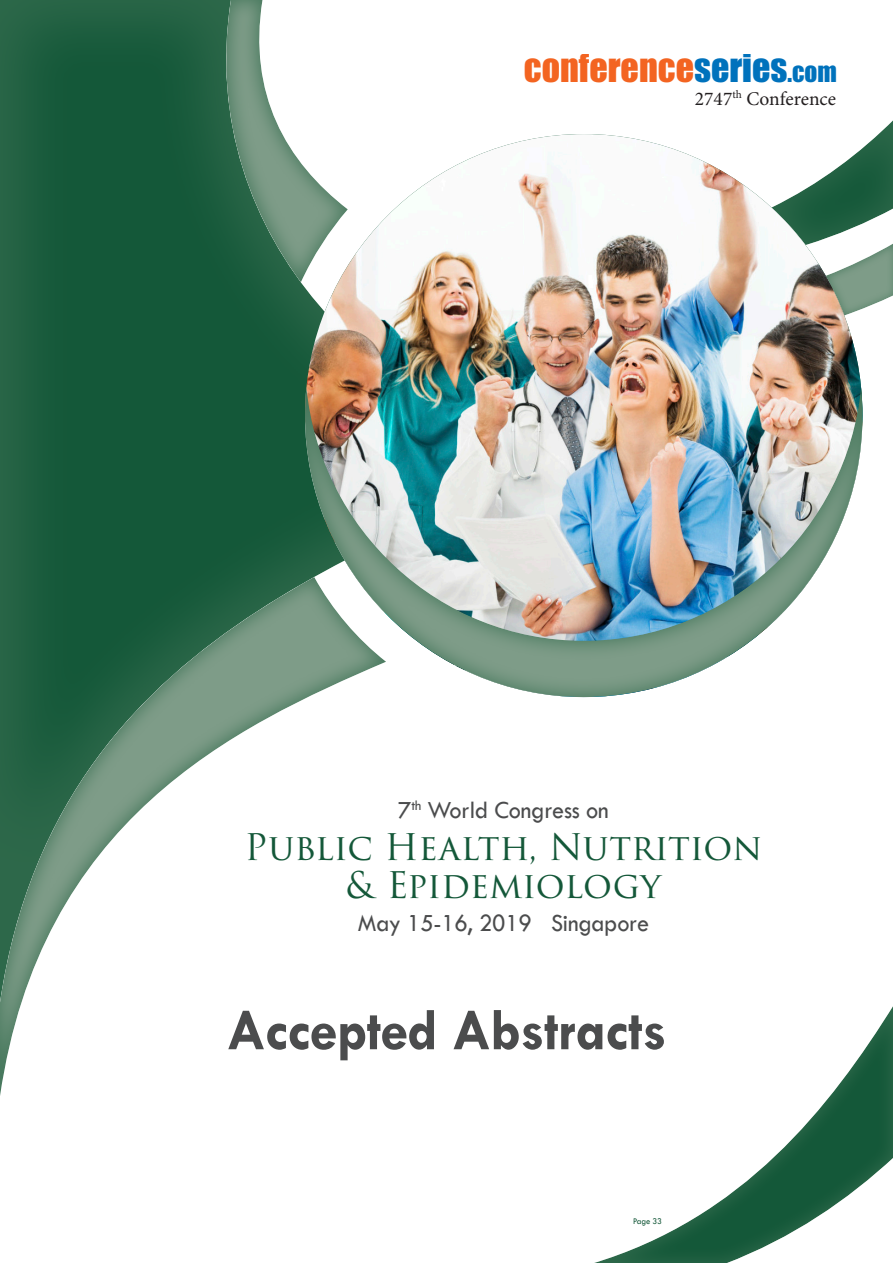
<style>
.page{position:relative;width:893px;height:1263px;background:#fff}
.page>*{position:absolute;margin:0;border:0;box-sizing:border-box;transform-origin:0 0}
.t1{font:700 60px "Tw Cen";letter-spacing:-.01em;color:#4b4c4d;scale:.95 1}
.t2{font:36px "Impact";color:#f36421}
.t3{font:35.7px/37.7px "Trajan Pro 3";letter-spacing:-.005em;color:#145839;text-align:center}
.t4{font:25.5px "Tw Cen";letter-spacing:-.01em;color:#4b4c4d;scale:.95 1}
.t5{font:19.5px "Minion Pro";color:#231f20}
.t6{font:9px "Tw Cen";letter-spacing:-.02em;color:#145839;scale:.95 1}
.s1{color:#0072bc}
.s2{font-size:25.2px;color:#0072bc}
</style>
<div class="page">
<div style="left:589px;top:1003px;width:304px;height:260px;background:#366e50;opacity:.75"></div>
<div style="left:0;top:0;width:559px;height:1004px;background:#366e50;opacity:.75"></div>
<div style="left:0;top:577px;width:387px;height:522px;background:#366e50;opacity:.75"></div>
<div style="left:225px;top:0;width:124px;height:284px;background:#366e50;opacity:.75"></div>
<svg style="left:862px;top:120px;width:31px;height:104px"></svg>
<div style="left:823px;top:242px;width:70px;height:75px;background:#366e50;opacity:.75"></div>
<img style="left:305px;top:134px;width:557px;height:252px">
<div style="left:303px;top:386px;width:561px;height:314px;background:#366e50;opacity:.75"></div>
<h2 class="t2" style="left:524px;top:40px;width:314px">CONFERENCE<span class="s1">SERIES</span><span class="s2">.COM</span></h2>
<p class="t5" style="left:695px;top:85px;width:143px">2747<sup>th</sup> Conference</p>
<p class="t4" style="left:398px;top:795px;width:223px">7<sup>th</sup> World Congress on</p>
<h3 class="t3" style="left:245px;top:830px;width:519px">Public Health, Nutrition &amp; Epidemiology</h3>
<p class="t4" style="left:358px;top:907px;width:308px">May 15-16, 2019 Singapore</p>
<p class="t1" style="left:227px;top:994px;width:465px">Accepted Abstracts</p>
<p class="t6" style="left:633px;top:1215px;width:32px">Page 33</p>
</div>
